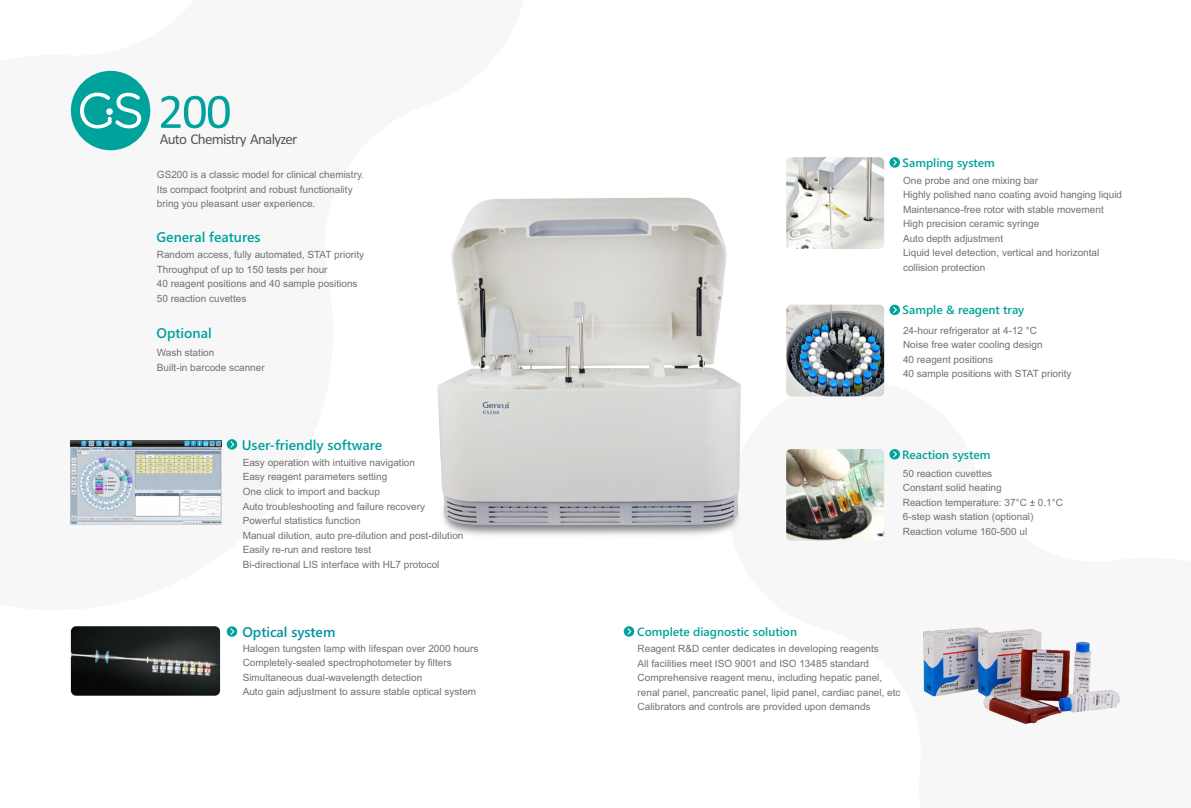
<style>
.page{position:relative;width:1191px;height:808px;background:#fff}
.page>*{position:absolute;margin:0;border:0;box-sizing:border-box;transform-origin:0 0}
.t1{font:50px "Calibri";color:#00a39b}
.t2{font:15px "Calibri";letter-spacing:-.045em;color:#595857}
.t3{font:600 14px "Segoe UI";color:#00a29a}
.t4{font:600 14px "Segoe UI";color:#0093a1}
.t5{font:600 12px "Segoe UI";color:#00a29a}
.t6{font:10px/14.5px "Arial";color:#717171}
</style>
<div class="page">
<img style="left:437px;top:197px;width:304px;height:339px">
<div style="left:71px;top:71px;width:79px;height:79px;background:#00a39b;border-radius:50%"></div>
<svg style="left:80px;top:93px;width:61px;height:35px"></svg>
<img style="left:786px;top:305px;width:98px;height:91px;border-radius:5px">
<img style="left:786px;top:449px;width:98px;height:92px;border-radius:5px">
<img style="left:786px;top:157px;width:98px;height:92px">
<img style="left:71px;top:440px;width:150px;height:85px">
<img style="left:923px;top:627px;width:198px;height:98px">
<img style="left:71px;top:626px;width:149px;height:70px;border-radius:5px">
<div style="left:227px;top:439px;width:10px;height:11px;background:#00a39b;border-radius:50%"></div>
<svg style="left:230px;top:441px;width:5px;height:7px"></svg>
<svg style="left:889px;top:157px;width:11px;height:11px"></svg>
<svg style="left:892px;top:159px;width:5px;height:7px"></svg>
<div style="left:889px;top:305px;width:11px;height:10px;background:#00a39b;border-radius:50%"></div>
<svg style="left:893px;top:306px;width:4px;height:7px"></svg>
<div style="left:889px;top:449px;width:11px;height:10px;background:#00a39b;border-radius:50%"></div>
<svg style="left:893px;top:451px;width:4px;height:7px"></svg>
<div style="left:624px;top:626px;width:10px;height:11px;background:#00a39b;border-radius:50%"></div>
<svg style="left:627px;top:628px;width:4px;height:7px"></svg>
<div style="left:227px;top:626px;width:10px;height:11px;background:#00a39b;border-radius:50%"></div>
<svg style="left:230px;top:628px;width:5px;height:7px"></svg>
<h1 class="t1" style="left:158px;top:90px;width:75px">200</h1>
<h2 class="t2" style="left:160px;top:132px;width:139px">Auto Chemistry Analyzer</h2>
<p class="t6" style="left:157px;top:168px;width:209px">GS200 is a classic model for clinical chemistry.<br>Its compact footprint and robust functionality bring you pleasant user experience.</p>
<h3 class="t3" style="left:156px;top:232px;width:106px">General features</h3>
<p class="t6" style="left:157px;top:248px;width:209px">Random access, fully automated, STAT priority Throughput of up to 150 tests per hour<br>40 reagent positions and 40 sample positions 50 reaction cuvettes</p>
<h3 class="t3" style="left:156px;top:328px;width:57px">Optional</h3>
<p class="t6" style="left:157px;top:346px;width:109px">Wash station<br>Built-in barcode scanner</p>
<h3 class="t3" style="left:242px;top:439px;width:142px">User-friendly software</h3>
<p class="t6" style="left:243px;top:456px;width:222px">Easy operation with intuitive navigation<br>Easy reagent parameters setting<br>One click to import and backup<br>Auto troubleshooting and failure recovery Powerful statistics function<br>Manual dilution, auto pre-dilution and post-dilution Easily re-run and restore test<br>Bi-directional LIS interface with HL7 protocol</p>
<h3 class="t4" style="left:242px;top:626px;width:95px">Optical system</h3>
<p class="t6" style="left:243px;top:642px;width:237px">Halogen tungsten lamp with lifespan over 2000 hours Completely-sealed spectrophotometer by filters Simultaneous dual-wavelength detection<br>Auto gain adjustment to assure stable optical system</p>
<p class="t5" style="left:902px;top:158px;width:94px">Sampling system</p>
<p class="t6" style="left:903px;top:174px;width:220px">One probe and one mixing bar<br>Highly polished nano coating avoid hanging liquid Maintenance-free rotor with stable movement High precision ceramic syringe<br>Auto depth adjustment<br>Liquid level detection, vertical and horizontal collision protection</p>
<p class="t5" style="left:902px;top:306px;width:123px">Sample &amp; reagent tray</p>
<p class="t6" style="left:903px;top:324px;width:170px">24-hour refrigerator at 4-12 °C<br>Noise free water cooling design<br>40 reagent positions<br>40 sample positions with STAT priority</p>
<p class="t5" style="left:902px;top:450px;width:90px">Reaction system</p>
<p class="t5" style="left:637px;top:627px;width:161px">Complete diagnostic solution</p>
<p class="t6" style="left:902px;top:467px;width:162px">50 reaction cuvettes<br>Constant solid heating<br>Reaction temperature: 37°C ± 0.1°C<br>6-step wash station (optional)<br>Reaction volume 160-500 ul</p>
<p class="t6" style="left:637px;top:642px;width:264px">Reagent R&amp;D center dedicates in developing reagents<br>All facilities meet ISO 9001 and ISO 13485 standard Comprehensive reagent menu, including hepatic panel, renal panel, pancreatic panel, lipid panel, cardiac panel, etc Calibrators and controls are provided upon demands</p>
</div>
